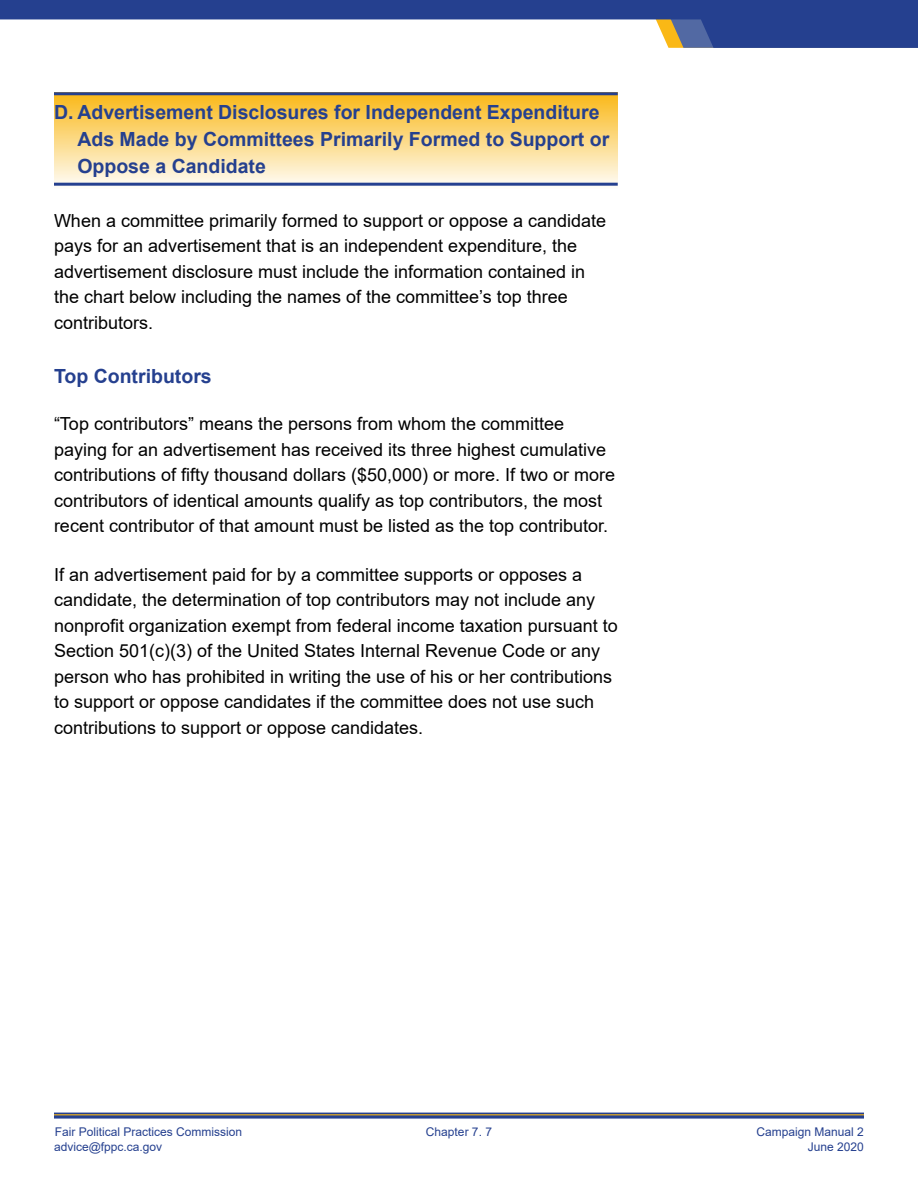
<style>
.page{position:relative;width:918px;height:1188px;background:#fff}
.page>*{position:absolute;margin:0;border:0;box-sizing:border-box;transform-origin:0 0}
.H1_-_MultiLine{font:700 19.5px/27px "Arial";color:#25408f}
.H1_No_Lines{font:700 19.5px "Arial";color:#25408f}
.Main_Paragraph{font:18px/25.5px "Arial";color:#000}
.t1{font:12px/15px "Arial";color:#25408f}
</style>
<div class="page">
<div style="left:54px;top:92px;width:564px;height:97px;background:linear-gradient(to bottom,#fdba16,#f8f8f8)"></div>
<hr style="left:54px;top:92px;width:564px;height:3px;background:#25408f">
<hr style="left:54px;top:183px;width:564px;height:3px;background:#25408f">
<svg style="left:54px;top:1113px;width:810px;height:6px;background:#47598f"></svg>
<hr style="left:54px;top:1114px;width:810px;height:1px;background:#fab816">
<svg style="left:0;top:0;width:918px;height:48px;fill:#25408f"></svg>
<p class="H1_-_MultiLine" style="left:77px;top:99px;width:534px;text-indent:-23px">D. Advertisement Disclosures for Independent Expenditure<br>Ads Made by Committees Primarily Formed to Support or<br>Oppose a Candidate</p>
<p class="Main_Paragraph" style="left:54px;top:207px;width:554px">When a committee primarily formed to support or oppose a candidate pays for an advertisement that is an independent expenditure, the advertisement disclosure must include the information contained in the chart below including the names of the committee’s top three contributors.</p>
<p class="H1_No_Lines" style="left:54px;top:363px;width:159px">Top Contributors</p>
<p class="Main_Paragraph" style="left:54px;top:411px;width:563px">“Top contributors” means the persons from whom the committee paying for an advertisement has received its three highest cumulative contributions of fifty thousand dollars ($50,000) or more. If two or more contributors of identical amounts qualify as top contributors, the most recent contributor of that amount must be listed as the top contributor.</p>
<p class="Main_Paragraph" style="left:54px;top:562px;width:565px">If an advertisement paid for by a committee supports or opposes a candidate, the determination of top contributors may not include any nonprofit organization exempt from federal income taxation pursuant to Section 501(c)(3) of the United States Internal Revenue Code or any person who has prohibited in writing the use of his or her contributions to support or oppose candidates if the committee does not use such contributions to support or oppose candidates.</p>
<p class="t1" style="left:54px;top:1124px;width:190px">Fair Political Practices Commission advice@fppc.ca.gov</p>
<p class="t1" style="left:426px;top:1124px;width:68px">Chapter 7. 7</p>
<p class="t1" style="left:757px;top:1124px;width:109px;text-align:right">Campaign Manual 2<br>June 2020</p>
</div>
